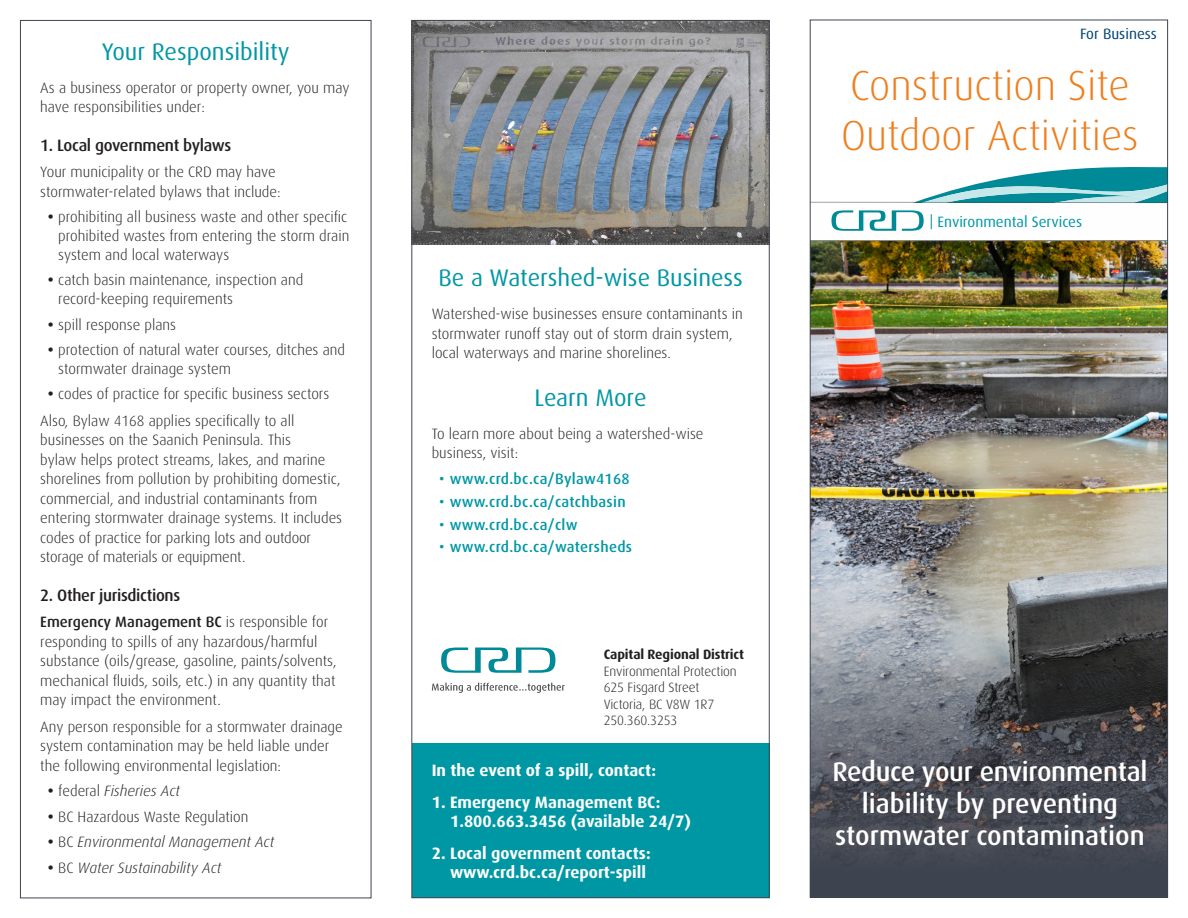
<style>
.page{position:relative;width:1188px;height:918px;background:#fff}
.page>*{position:absolute;margin:0;border:0;box-sizing:border-box;transform-origin:0 0}
.Brochure_title{font:300 42px/49.5px "Dax OT";color:#ee7f1f}
.t1{font:500 27px/32.4px "Dax OT";letter-spacing:-.005em;color:#fff;text-align:center}
.t2{font:24px "Dax OT";color:#0097a4}
.t3{font:700 16.5px/18.8px "Dax OT";color:#fff}
.t4{font:500 16.5px "Dax OT";letter-spacing:-.02em;color:#231f20}
.t5{font:300 15px/19.5px "Dax OT";color:#231f20}
.t6{font:500 15px "Dax OT";letter-spacing:.02em;color:#0097a4}
.t7{font:italic 300 15px "Dax OT";color:#231f20}
.t8{font:15px "Dax OT";color:#0097a4}
.t9{font:15px "Dax OT";color:#004270}
.t10{font:300 13.5px/16.5px "Dax OT";letter-spacing:-.01em;color:#231f20}
.t11{font:700 13.5px "Dax OT";letter-spacing:-.01em;color:#231f20}
.s1{font-weight:700}
.s2{font-weight:500}
.s3{font-weight:700;font-style:normal}
.s4{font-style:normal}
</style>
<div class="page">
<img style="left:810px;top:203px;width:358px;height:695px">
<svg style="left:411px;top:20px;width:359px;height:224px;background:#84898e"></svg>
<svg style="left:872px;top:167px;width:294px;height:35px"></svg>
<svg style="left:441px;top:648px;width:114px;height:25px"></svg>
<svg style="left:432px;top:683px;width:133px;height:10px"></svg>
<div style="left:412px;top:743px;width:357px;height:155px;background:#0097a4"></div>
<svg style="left:831px;top:210px;width:93px;height:21px"></svg>
<hr style="left:810px;top:202px;width:358px;height:1px;background:#3e444f">
<hr style="left:810px;top:240px;width:358px;height:1px;background:#8b8f98">
<h3 class="t2" style="left:102px;top:28px;width:189px">Your Responsibility</h3>
<p class="t5" style="left:40px;top:75px;width:311px">As a business operator or property owner, you may have responsibilities under:</p>
<p class="t4" style="left:40px;top:130px;width:192px">1. Local government bylaws</p>
<p class="t5" style="left:40px;top:160px;width:242px">Your municipality or the CRD may have stormwater-related bylaws that include:</p>
<p class="t5" style="left:58px;top:205px;width:293px;line-height:18.8px;text-indent:-10px"><span class="s1">•</span> prohibiting all business waste and other specific prohibited wastes from entering the storm drain system and local waterways</p>
<p class="t5" style="left:58px;top:268px;width:246px;line-height:18.8px;text-indent:-10px"><span class="s1">•</span> catch basin maintenance, inspection and record-keeping requirements</p>
<p class="t5" style="left:48px;top:312px;width:130px"><span class="s1">•</span> spill response plans</p>
<p class="t5" style="left:58px;top:338px;width:288px;line-height:18.8px;text-indent:-10px"><span class="s1">•</span> protection of natural water courses, ditches and stormwater drainage system</p>
<p class="t5" style="left:40px;top:378px;width:291px;line-height:26.2px;text-indent:8px"><span class="s1">•</span> codes of practice for specific business sectors<br>Also, Bylaw 4168 applies specifically to all</p>
<p class="t5" style="left:40px;top:427px;width:303px">businesses on the Saanich Peninsula. This<br>bylaw helps protect streams, lakes, and marine shorelines from pollution by prohibiting domestic, commercial, and industrial contaminants from entering stormwater drainage systems. It includes codes of practice for parking lots and outdoor storage of materials or equipment.</p>
<p class="t4" style="left:40px;top:580px;width:141px">2. Other jurisdictions</p>
<p class="t5" style="left:40px;top:610px;width:298px"><span class="s2">Emergency Management BC</span> is responsible for responding to spills of any hazardous/harmful substance (oils/grease, gasoline, paints/solvents, mechanical fluids, soils, etc.) in any quantity that may impact the environment.</p>
<p class="t5" style="left:40px;top:714px;width:304px">Any person responsible for a stormwater drainage system contamination may be held liable under the following environmental legislation:</p>
<p class="t7" style="left:48px;top:777px;width:134px"><span class="s3">•</span> <span class="s4">federal</span> Fisheries Act</p>
<p class="t5" style="left:48px;top:804px;width:202px"><span class="s1">•</span> BC Hazardous Waste Regulation</p>
<p class="t7" style="left:48px;top:828px;width:228px"><span class="s3">•</span> <span class="s4">BC</span> Environmental Management Act</p>
<p class="t7" style="left:48px;top:853px;width:175px"><span class="s3">•</span> <span class="s4">BC</span> Water Sustainability Act</p>
<h3 class="t2" style="left:438px;top:255px;width:306px">Be a Watershed-wise Business</h3>
<p class="t5" style="left:432px;top:302px;width:313px">Watershed-wise businesses ensure contaminants in stormwater runoff stay out of storm drain system, local waterways and marine shorelines.</p>
<h3 class="t2" style="left:534px;top:374px;width:114px">Learn More</h3>
<p class="t5" style="left:432px;top:421px;width:273px">To learn more about being a watershed-wise business, visit:</p>
<p class="t6" style="left:439px;top:465px;width:192px">• www.crd.bc.ca/Bylaw4168</p>
<p class="t6" style="left:439px;top:488px;width:188px">• www.crd.bc.ca/catchbasin</p>
<p class="t6" style="left:439px;top:510px;width:140px">• www.crd.bc.ca/clw</p>
<p class="t6" style="left:439px;top:533px;width:194px">• www.crd.bc.ca/watersheds</p>
<p class="t11" style="left:604px;top:642px;width:142px">Capital Regional District</p>
<p class="t10" style="left:604px;top:661px;width:135px">Environmental Protection<br>625 Fisgard Street<br>Victoria, BC V8W 1R7<br>250.360.3253</p>
<p class="t3" style="left:432px;top:758px;width:226px">In the event of a spill, contact:</p>
<p class="t3" style="left:450px;top:790px;width:243px;text-indent:-18px">1. Emergency Management BC:<br>1.800.663.3456 (available 24/7)</p>
<p class="t3" style="left:432px;top:841px;width:220px;text-align:right">2. Local government contacts: www.crd.bc.ca/report-spill</p>
<p class="t9" style="left:1080px;top:20px;width:78px">For Business</p>
<p class="Brochure_title" style="left:841px;top:54px;width:299px">Construction Site<br>Outdoor Activities</p>
<p class="t8" style="left:930px;top:208px;width:154px">| Environmental Services</p>
<h2 class="t1" style="left:832px;top:750px;width:317px">Reduce your environmental liability by preventing stormwater contamination</h2>
</div>
